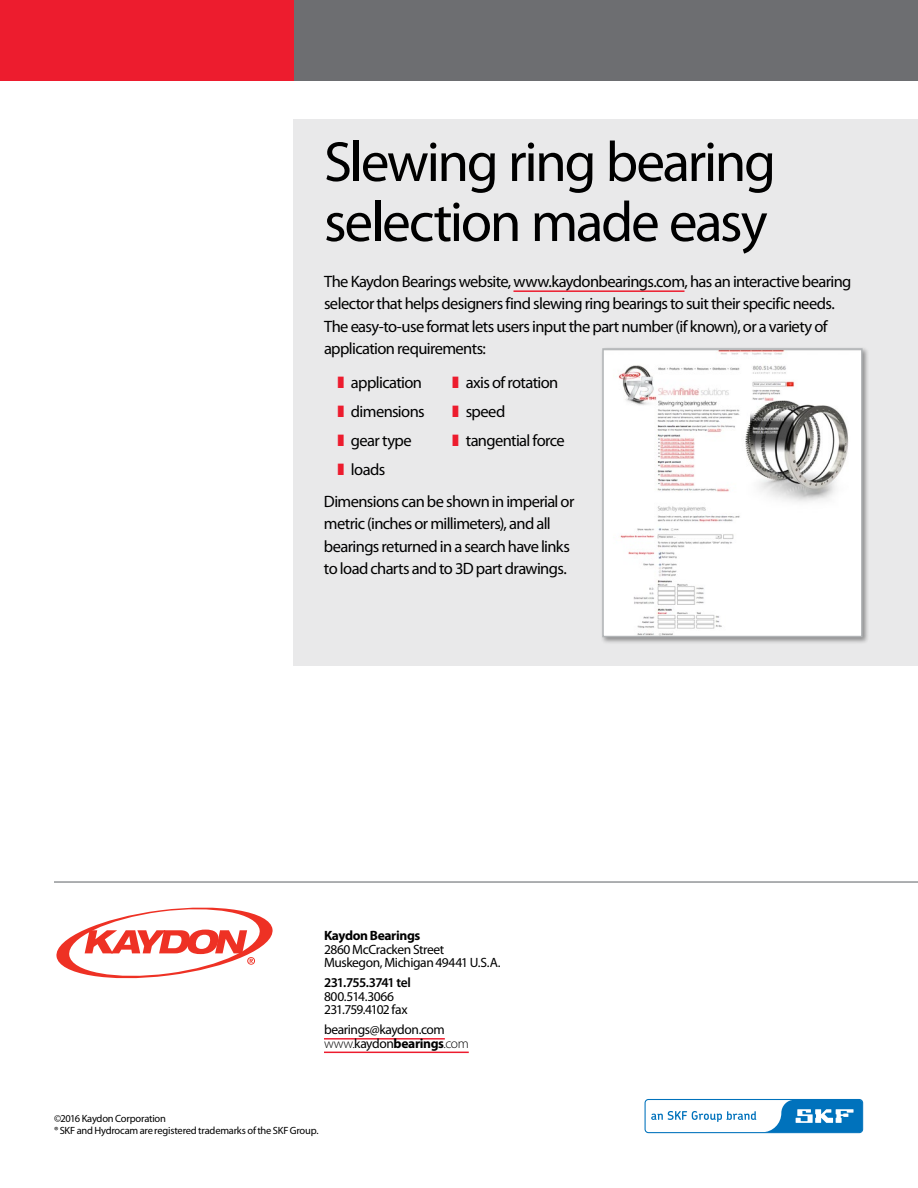
<style>
.page{position:relative;width:918px;height:1188px;background:#fff}
.page>*{position:absolute;margin:0;border:0;box-sizing:border-box;transform-origin:0 0}
.t1{font:57px/60px "Myriad Pro";letter-spacing:-.04em;color:#000}
.t2{font:16.5px/22.5px "Myriad Pro";letter-spacing:-.035em;color:#000}
.t3{font:13.5px/13.5px "Myriad Pro";letter-spacing:-.03em;color:#000}
.t4{font:600 13.5px "Myriad Pro";letter-spacing:-.055em;color:#000}
.t5{font:700 13.5px "Myriad Pro";letter-spacing:-.025em;color:#000}
.t6{font:10.5px/12px "Myriad Pro";letter-spacing:-.02em;color:#000}
.s1{color:#ed1c2e}
.s2{font-weight:300}
.s3{font-weight:700}
</style>
<div class="page">
<div style="left:294px;top:119px;width:624px;height:546px;background:#e9e9ea"></div>
<svg style="left:56px;top:907px;width:217px;height:72px"></svg>
<hr style="left:324px;top:1038px;width:121px;height:2px;background:#ed1c2e">
<hr style="left:324px;top:1052px;width:145px;height:1px;background:#ed1c2e">
<hr style="left:54px;top:881px;width:864px;height:2px;background:#939598">
<svg style="left:644px;top:1098px;width:220px;height:36px"></svg>
<div style="left:645px;top:1100px;width:218px;height:33px;background:#fff;border-radius:3px"></div>
<div style="left:645px;top:1099px;width:218px;height:34px;border:1px solid #0072bc;border-radius:3px"></div>
<svg style="left:762px;top:1100px;width:100px;height:32px"></svg>
<svg style="left:651px;top:1111px;width:105px;height:11px"></svg>
<div style="left:288px;top:0;width:630px;height:81px;background:#6d6e71"></div>
<div style="left:0;top:0;width:294px;height:81px;background:#ed1c2e"></div>
<hr style="left:514px;top:290px;width:171px;height:2px;background:#ed1c2e">
<div style="left:600px;top:346px;width:270px;height:298px;background:#000;opacity:.4"></div>
<svg style="left:602px;top:348px;width:261px;height:290px;background:#edecec"></svg>
<h1 class="t1" style="left:324px;top:133px;width:454px">Slewing ring bearing selection made easy</h1>
<p class="t2" style="left:324px;top:270px;width:529px">The Kaydon Bearings website, www.kaydonbearings.com, has an interactive bearing selector that helps designers find slewing ring bearings to suit their specific needs.<br>The easy-to-use format lets users input the part number (if known), or a variety of application requirements:</p>
<p class="t2" style="left:337px;top:369px;width:89px;line-height:29px"><span class="s1">❚</span> application <span class="s1">❚</span> dimensions <span class="s1">❚</span> gear type<br><span class="s1">❚</span> loads</p>
<p class="t2" style="left:452px;top:369px;width:114px;line-height:29px"><span class="s1">❚</span> axis of rotation <span class="s1">❚</span> speed<br><span class="s1">❚</span> tangential force</p>
<p class="t2" style="left:324px;top:490px;width:252px">Dimensions can be shown in imperial or metric (inches or millimeters), and all bearings returned in a search have links to load charts and to 3D part drawings.</p>
<p class="t5" style="left:324px;top:928px;width:98px">Kaydon Bearings</p>
<p class="t3" style="left:324px;top:943px;width:178px">2860 McCracken Street<br>Muskegon, Michigan 49441 U.S.A.</p>
<p class="t4" style="left:324px;top:975px;width:88px">231.755.3741 tel</p>
<p class="t3" style="left:324px;top:990px;width:85px">800.514.3066<br>231.759.4102 fax</p>
<p class="t3" style="left:324px;top:1023px;width:146px">bearings@kaydon.com <span class="s2">www.</span>kaydon<span class="s3">bearings</span><span class="s2">.com</span></p>
<p class="t6" style="left:54px;top:1113px;width:266px">©2016 Kaydon Corporation<br>® SKF and Hydrocam are registered trademarks of the SKF Group.</p>
</div>
